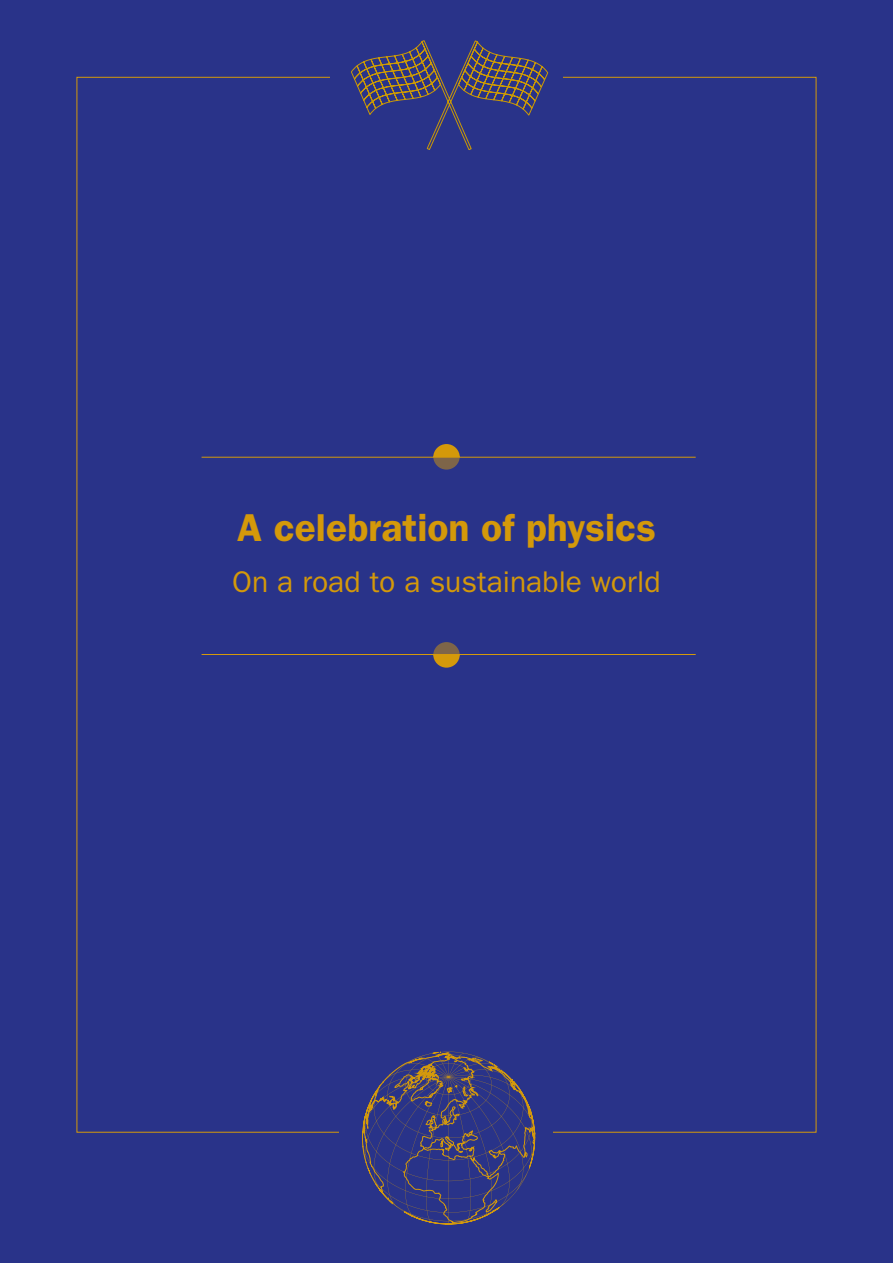
<style>
.page{position:relative;width:893px;height:1263px;background:#293389}
.page>*{position:absolute;margin:0;border:0;box-sizing:border-box;transform-origin:0 0}
.t1{font:600 39px "ITC Franklin Gothic Std";color:#d4990a}
.t2{font:30px "ITC Franklin Gothic Std";color:#d4990a}
.t3{font:italic 16.35px "ITC Franklin Gothic Std";color:#d4990a}
</style>
<div class="page">
<svg style="left:351px;top:40px;width:197px;height:110px"></svg>
<hr style="left:202px;top:457px;width:494px;height:1px;background:#d4990a">
<hr style="left:202px;top:654px;width:494px;height:1px;background:#d4990a">
<svg style="left:432px;top:444px;width:34px;height:26px"></svg>
<svg style="left:433px;top:642px;width:27px;height:26px"></svg>
<svg style="left:362px;top:1051px;width:213px;height:174px"></svg>
<h1 class="t1" style="left:237px;top:505px;width:420px">A celebration of physics</h1>
<h2 class="t2" style="left:232px;top:565px;width:430px">On a road to a sustainable world</h2>
<p class="t3" style="left:523px;top:544px;width:159px;rotate:-180deg">Where brilliant physics</p>
<p class="t3" style="left:370px;top:568px;width:159px">Where brilliant physics</p>
</div>
